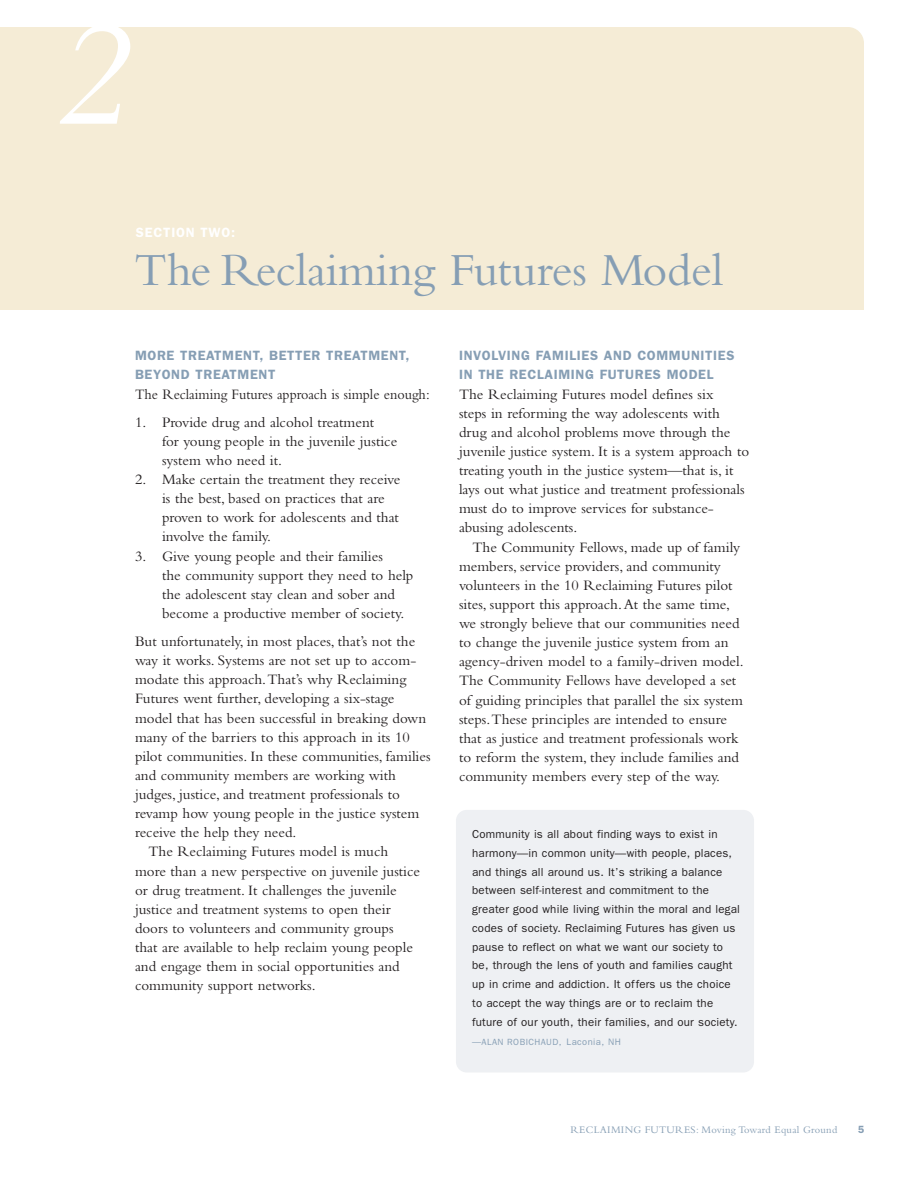
<style>
.page{position:relative;width:918px;height:1188px;background:#fff}
.page>*{position:absolute;margin:0;border:0;box-sizing:border-box;transform-origin:0 0}
.t1{font:italic 156px "Bembo";color:#fff}
.t2{font:48px "Bembo";letter-spacing:-.005em;color:#869eb4}
.t3{font:15px/19.2px "Bembo";color:#231f20}
.t4{font:15px "Bembo";color:#231f20;scale:.94 1}
.t5{font:600 13.5px/19.2px "Franklin Gothic";letter-spacing:.05em;color:#869eb4}
.t6{font:600 13.5px "Franklin Gothic";letter-spacing:.06em;color:#fff}
.t7{font:11.7px/18.8px "Franklin Gothic";letter-spacing:.02em;color:#231f20}
.t8{font:10.5px "Bembo";letter-spacing:.03em;color:#869eb4}
.t9{font:600 10.5px "Franklin Gothic";color:#869eb4}
.t10{font:9px "Franklin Gothic";letter-spacing:.05em;color:#869eb4}
.s1{font-size:9.3px}
</style>
<div class="page">
<div style="left:0;top:27px;width:864px;height:283px;background:#f5ecd6"></div>
<div style="left:456px;top:810px;width:298px;height:262px;background:#eef0f3;border-radius:11px"></div>
<h1 class="t1" style="left:51px;top:19px;width:81px">2</h1>
<p class="t6" style="left:136px;top:228px;width:101px">SECTION TWO:</p>
<h2 class="t2" style="left:135px;top:253px;width:590px">The Reclaiming Futures Model</h2>
<p class="t5" style="left:135px;top:347px;width:276px">MORE TREATMENT, BETTER TREATMENT,<br>BEYOND TREATMENT</p>
<p class="t4" style="left:135px;top:388px;width:315px">The Reclaiming Futures approach is simple enough:</p>
<p class="t3" style="left:162px;top:414px;width:237px;text-indent:-27px">1. Provide drug and alcohol treatment<br>for young people in the juvenile justice system who need it.</p>
<p class="t3" style="left:162px;top:471px;width:240px;text-indent:-27px">2. Make certain the treatment they receive is the best, based on practices that are proven to work for adolescents and that involve the family.</p>
<p class="t3" style="left:162px;top:548px;width:253px;text-indent:-27px">3. Give young people and their families<br>the community support they need to help the adolescent stay clean and sober and become a productive member of society.</p>
<p class="t3" style="left:135px;top:633px;width:282px">But unfortunately, in most places, that’s not the</p>
<p class="t3" style="left:135px;top:652px;width:283px">way it works. Systems are not set up to accom-</p>
<p class="t3" style="left:135px;top:671px;width:273px">modate this approach.That’s why Reclaiming</p>
<p class="t3" style="left:135px;top:690px;width:261px">Futures went further, developing a six-stage</p>
<p class="t3" style="left:135px;top:710px;width:293px">model that has been successful in breaking down</p>
<p class="t3" style="left:135px;top:729px;width:276px">many of the barriers to this approach in its 10</p>
<p class="t3" style="left:135px;top:748px;width:297px">pilot communities. In these communities, families</p>
<p class="t3" style="left:135px;top:767px;width:263px">and community members are working with</p>
<p class="t3" style="left:135px;top:786px;width:266px">judges, justice, and treatment professionals to</p>
<p class="t3" style="left:135px;top:805px;width:286px">revamp how young people in the justice system</p>
<p class="t3" style="left:135px;top:824px;width:163px">receive the help they need.</p>
<p class="t3" style="left:148px;top:843px;width:241px">The Reclaiming Futures model is much</p>
<p class="t3" style="left:135px;top:863px;width:287px">more than a new perspective on juvenile justice</p>
<p class="t3" style="left:135px;top:882px;width:263px">or drug treatment. It challenges the juvenile</p>
<p class="t3" style="left:135px;top:901px;width:257px">justice and treatment systems to open their</p>
<p class="t3" style="left:135px;top:920px;width:260px">doors to volunteers and community groups</p>
<p class="t3" style="left:135px;top:939px;width:279px">that are available to help reclaim young people</p>
<p class="t3" style="left:135px;top:958px;width:266px">and engage them in social opportunities and</p>
<p class="t3" style="left:135px;top:977px;width:182px">community support networks.</p>
<p class="t5" style="left:459px;top:347px;width:277px">INVOLVING FAMILIES AND COMMUNITIES<br>IN THE RECLAIMING FUTURES MODEL</p>
<p class="t3" style="left:459px;top:386px;width:292px">The Reclaiming Futures model defines six<br>steps in reforming the way adolescents with drug and alcohol problems move through the juvenile justice system. It is a system approach to treating youth in the justice system—that is, it lays out what justice and treatment professionals must do to improve services for substance&shy;abusing adolescents.</p>
<p class="t3" style="left:459px;top:539px;width:286px;text-indent:14px">The Community Fellows, made up of family members, service providers, and community volunteers in the 10 Reclaiming Futures pilot sites, support this approach.At the same time, we strongly believe that our communities need to change the juvenile justice system from an agency-driven model to a family-driven model.<br>The Community Fellows have developed a set of guiding principles that parallel the six system steps.These principles are intended to ensure that as justice and treatment professionals work to reform the system, they include families and community members every step of the way.</p>
<p class="t7" style="left:472px;top:826px;width:269px">Community is all about finding ways to exist in harmony—in common unity—with people, places, and things all around us. It’s striking a balance between self-interest and commitment to the greater good while living within the moral and legal codes of society. Reclaiming Futures has given us pause to reflect on what we want our society to be, through the lens of youth and families caught up in crime and addiction. It offers us the choice to accept the way things are or to reclaim the future of our youth, their families, and our society.</p>
<p class="t10" style="left:472px;top:1039px;width:150px">—ALAN ROBICHAUD, <span class="s1">Laconia, NH</span></p>
<p class="t8" style="left:570px;top:1126px;width:268px">RECLAIMING FUTURES: Moving Toward Equal Ground</p>
<p class="t9" style="left:858px;top:1126px;width:8px">5</p>
</div>
